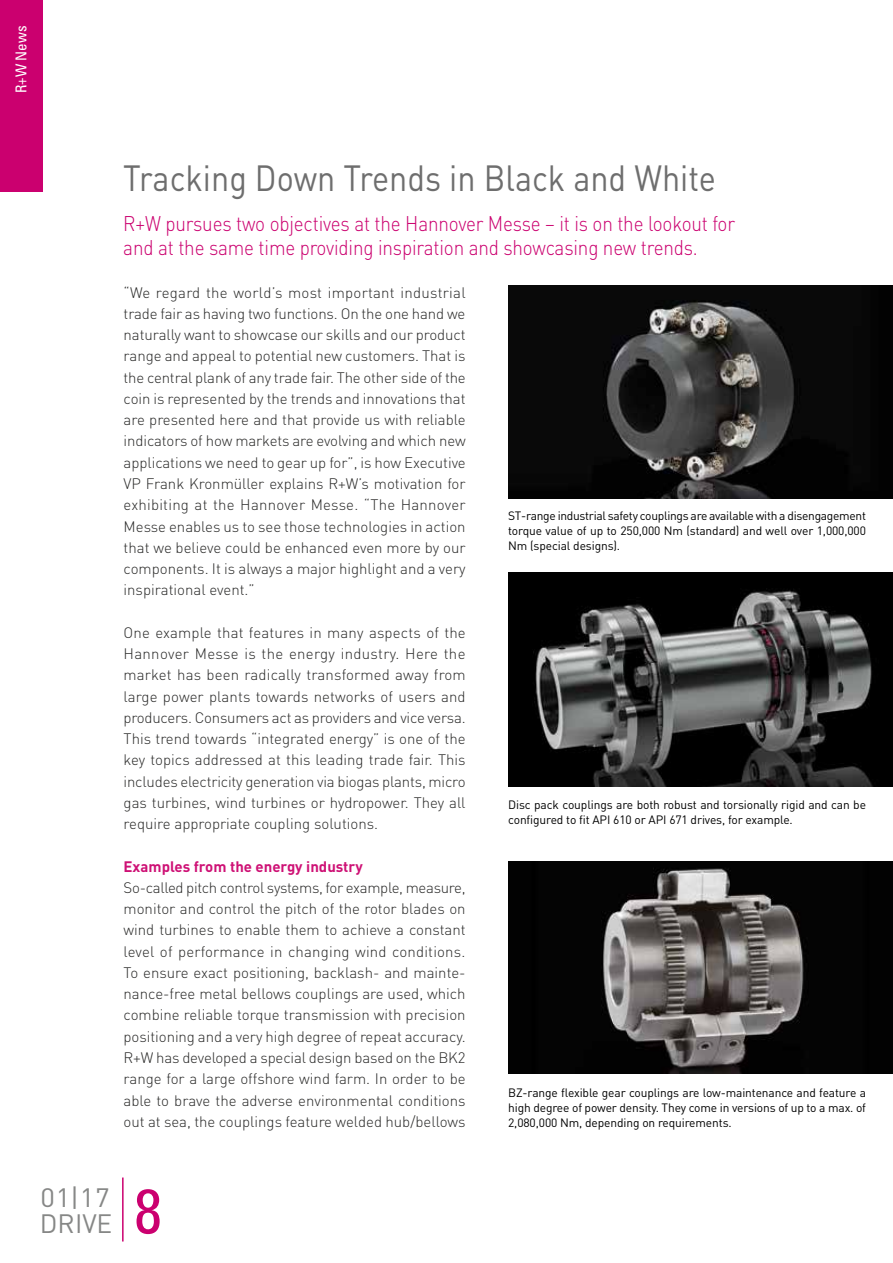
<style>
.page{position:relative;width:893px;height:1263px;background:#fff}
.page>*{position:absolute;margin:0;border:0;box-sizing:border-box;transform-origin:0 0}
.t1{font:condensed 62.4px "Univers";color:#cb006f}
.t2{font:36px "DIN";color:#6e6e6e;scale:.9 1}
.t3{font:26.25px "DIN";letter-spacing:.01em;color:#868786}
.t4{font:26.25px "DIN";letter-spacing:.01em;color:#868786;scale:1.06 1}
.t5{font:300 21px/24px "DIN";letter-spacing:-.01em;color:#cb006f;scale:.9 1}
.t6{font:300 15px/21.3px "DIN";color:#272726;text-align:justify}
.t7{font:700 15px "DIN";color:#ce1175}
.t8{font:condensed 15px "Univers";color:#fff}
.t9{font:12px/15px "DIN";letter-spacing:-.01em;color:#000;text-align:justify}
</style>
<div class="page">
<hr style="left:122px;top:1177px;width:2px;height:64px;background:#cb006f">
<img style="left:508px;top:285px;width:385px;height:214px">
<img style="left:508px;top:861px;width:385px;height:213px">
<img style="left:508px;top:573px;width:385px;height:213px">
<div style="left:0;top:0;width:43px;height:191px;background:#cb006f"></div>
<p class="t8" style="left:12px;top:93px;width:69px;rotate:-90deg">R+W News</p>
<h2 class="t2" style="left:123px;top:156px;width:660px">Tracking Down Trends in Black and White</h2>
<h3 class="t5" style="left:123px;top:211px;width:681px">R+W pursues two objectives at the Hannover Messe – it is on the lookout for and at the same time providing inspiration and showcasing new trends.</h3>
<p class="t6" style="left:124px;top:281px;width:344px">“We regard the world’s most important industrial trade fair as having two functions. On the one hand we naturally want to showcase our skills and our product range and appeal to potential new customers. That is the central plank of any trade fair. The other side of the coin is represented by the trends and innovations that are presented here and that provide us with reliable indicators of how markets are evolving and which new applications we need to gear up for”, is how Executive VP Frank Kronmüller explains R+W’s motivation for exhibiting at the Hannover Messe. “The Hannover Messe enables us to see those technologies in action that we believe could be enhanced even more by our components. It is always a major highlight and a very inspirational event.”</p>
<p class="t6" style="left:124px;top:622px;width:344px">One example that features in many aspects of the Hannover Messe is the energy industry. Here the market has been radically transformed away from large power plants towards networks of users and producers. Consumers act as providers and vice versa.<br>This trend towards “integrated energy” is one of the key topics addressed at this leading trade fair. This includes electricity generation via biogas plants, micro gas turbines, wind turbines or hydropower. They all require appropriate coupling solutions.</p>
<p class="t7" style="left:124px;top:856px;width:241px">Examples from the energy industry</p>
<p class="t6" style="left:124px;top:877px;width:344px">So-called pitch control systems, for example, measure, monitor and control the pitch of the rotor blades on wind turbines to enable them to achieve a constant level of performance in changing wind conditions.<br>To ensure exact positioning, backlash- and mainte&shy;nance-free metal bellows couplings are used, which combine reliable torque transmission with precision positioning and a very high degree of repeat accuracy.<br>R+W has developed a special design based on the BK2 range for a large offshore wind farm. In order to be able to brave the adverse environmental conditions out at sea, the couplings feature welded hub/bellows</p>
<h3 class="t4" style="left:41px;top:1181px;width:66px">01|17</h3>
<h1 class="t1" style="left:134px;top:1171px;width:29px">8</h1>
<h3 class="t3" style="left:40px;top:1207px;width:74px">DRIVE</h3>
<p class="t9" style="left:508px;top:508px;width:359px">ST-range industrial safety couplings are available with a disengagement torque value of up to 250,000 Nm (standard) and well over 1,000,000<br>Nm (special designs).</p>
<p class="t9" style="left:508px;top:797px;width:359px">Disc pack couplings are both robust and torsionally rigid and can be configured to fit API 610 or API 671 drives, for example.</p>
<p class="t9" style="left:508px;top:1085px;width:359px">BZ-range flexible gear couplings are low-maintenance and feature a high degree of power density. They come in versions of up to a max. of 2,080,000 Nm, depending on requirements.</p>
</div>
